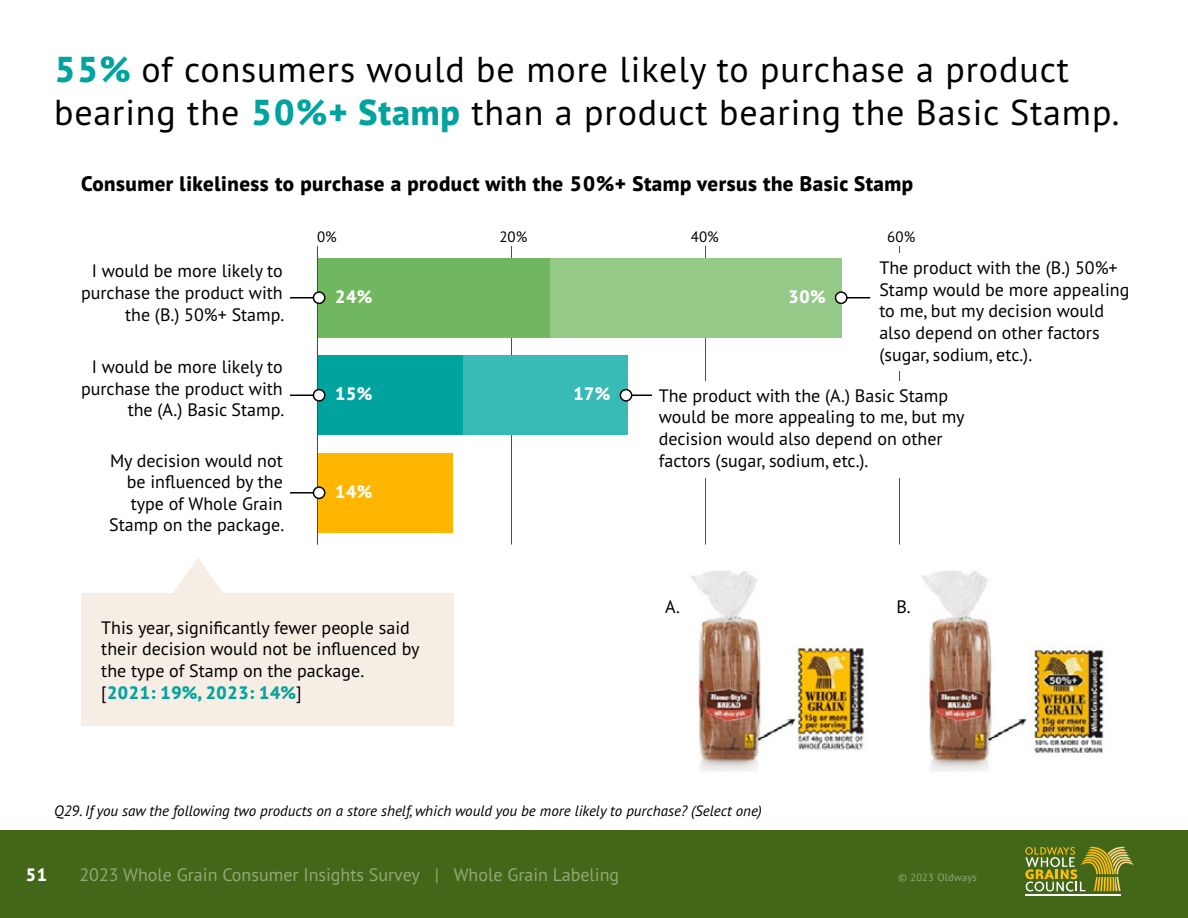
<style>
.page{position:relative;width:1188px;height:918px;background:#fff}
.page>*{position:absolute;margin:0;border:0;box-sizing:border-box;transform-origin:0 0}
.t1{font:36px/43.2px "PT Sans Pro";letter-spacing:.025em;color:#000}
.t2{font:800 21px "PT Sans Pro";letter-spacing:.025em;color:#000}
.Chart_Text{font:18px/21.6px "PT Sans Pro";color:#000;text-align:right}
.Chart_Text_white_BG{font:18px/21.6px "PT Sans Pro";color:#000}
.t3{font:18px "PT Sans Pro";color:#93a876}
.t4{font:800 18px "PT Sans Pro";color:#fff}
.Summary_Text{font:18px "PT Sans Pro";color:#000}
.Question_Text{font:italic 15px "PT Sans Pro";color:#000}
.t5{font:15px "PT Sans Pro";color:#000}
.t6{font:10.5px "PT Sans Pro";letter-spacing:.025em;color:#93a876}
.s1{font-weight:800;color:#00a39d}
</style>
<div class="page">
<div style="left:0;top:830px;width:1188px;height:88px;background:#436718"></div>
<hr style="left:1025px;top:894px;width:96px;height:1px;background:#fff">
<svg style="left:1025px;top:847px;width:109px;height:44px"></svg>
<hr style="left:511px;top:246px;width:1px;height:299px;background:#4d4d4d">
<hr style="left:705px;top:246px;width:1px;height:299px;background:#4d4d4d">
<hr style="left:899px;top:246px;width:1px;height:299px;background:#4d4d4d">
<div style="left:317px;top:453px;width:136px;height:79px;background:#feb600"></div>
<div style="left:550px;top:258px;width:291px;height:79px;background:#95c988"></div>
<div style="left:317px;top:258px;width:233px;height:79px;background:#71b760"></div>
<div style="left:463px;top:356px;width:165px;height:79px;background:#38bab6"></div>
<div style="left:317px;top:356px;width:146px;height:79px;background:#00a39e"></div>
<svg style="left:835px;top:291px;width:35px;height:13px"></svg>
<svg style="left:620px;top:389px;width:32px;height:13px"></svg>
<hr style="left:317px;top:246px;width:1px;height:299px;background:#4d4d4d">
<svg style="left:290px;top:291px;width:35px;height:13px"></svg>
<svg style="left:290px;top:389px;width:35px;height:13px"></svg>
<hr style="left:290px;top:492px;width:29px;height:2px;background:#000">
<svg style="left:313px;top:486px;width:12px;height:13px"></svg>
<div style="left:652px;top:381px;width:319px;height:96px;background:#fff"></div>
<div style="left:873px;top:254px;width:263px;height:117px;background:#fff"></div>
<img style="left:691px;top:570px;width:413px;height:202px">
<svg style="left:173px;top:558px;width:50px;height:35px"></svg>
<div style="left:81px;top:593px;width:373px;height:133px;background:#f6ede4"></div>
<h1 class="t1" style="left:54px;top:47px;width:1067px"><span class="s1">55%</span> of consumers would be more likely to purchase a product bearing the <span class="s1">50%+ Stamp</span> than a product bearing the Basic Stamp.</h1>
<h2 class="t2" style="left:81px;top:169px;width:834px">Consumer likeliness to purchase a product with the 50%+ Stamp versus the Basic Stamp</h2>
<p class="Chart_Text" style="left:81px;top:260px;width:205px">I would be more likely to purchase the product with the (B.) 50%+ Stamp.</p>
<p class="Chart_Text" style="left:81px;top:356px;width:205px">I would be more likely to purchase the product with the (A.) Basic Stamp.</p>
<p class="Chart_Text" style="left:109px;top:449px;width:176px">My decision would not be influenced by the type of Whole Grain<br>Stamp on the package.</p>
<p class="t5" style="left:317px;top:227px;width:21px">0%</p>
<p class="t5" style="left:499px;top:227px;width:29px">20%</p>
<p class="t5" style="left:691px;top:227px;width:29px">40%</p>
<p class="t5" style="left:887px;top:227px;width:29px">60%</p>
<p class="t4" style="left:335px;top:285px;width:39px">24%</p>
<p class="t4" style="left:788px;top:285px;width:39px">30%</p>
<p class="Chart_Text_white_BG" style="left:879px;top:257px;width:251px">The product with the (B.) 50%+<br>Stamp would be more appealing to me, but my decision would also depend on other factors (sugar, sodium, etc.).</p>
<p class="t4" style="left:335px;top:382px;width:39px">15%</p>
<p class="t4" style="left:335px;top:480px;width:39px">14%</p>
<p class="t4" style="left:573px;top:382px;width:39px">17%</p>
<p class="Chart_Text_white_BG" style="left:659px;top:384px;width:307px">The product with the (A.) Basic Stamp would be more appealing to me, but my decision would also depend on other factors (sugar, sodium, etc.).</p>
<p class="Summary_Text" style="left:665px;top:595px;width:16px">A.</p>
<p class="Summary_Text" style="left:896px;top:595px;width:16px">B.</p>
<p class="Chart_Text" style="left:101px;top:616px;width:320px;text-align:left">This year, significantly fewer people said their decision would not be influenced by the type of Stamp on the package. [<span class="s1">2021: 19%, 2023: 14%</span>]</p>
<p class="Question_Text" style="left:54px;top:801px;width:709px">Q29. If you saw the following two products on a store shelf, which would you be more likely to purchase? (Select one)</p>
<p class="t4" style="left:26px;top:863px;width:23px">51</p>
<p class="t3" style="left:80px;top:863px;width:541px">2023 Whole Grain Consumer Insights Survey | Whole Grain Labeling</p>
<p class="t6" style="left:899px;top:871px;width:80px">© 2023 Oldways</p>
</div>
